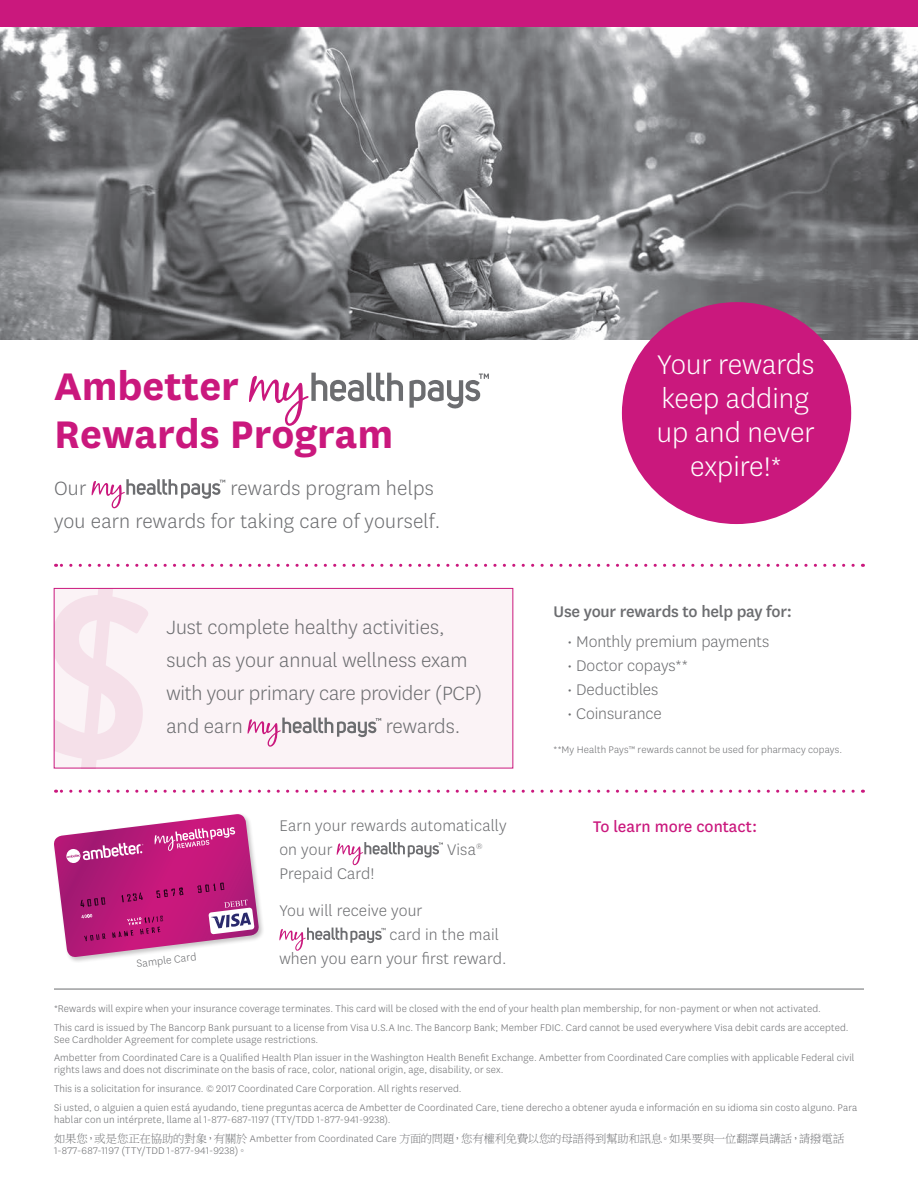
<style>
.page{position:relative;width:918px;height:1188px;background:#fff}
.page>*{position:absolute;margin:0;border:0;box-sizing:border-box;transform-origin:0 0}
.t1{font:700 45px/48px "Centene Sans";color:#ca187d}
.t2{font:300 31.5px/33.9px "Centene Sans";color:#fff;text-align:center}
.t3{font:300 22.5px/33px "Centene Sans";color:#6c6d70;text-align:right}
.t4{font:300 18px/24px "Centene Sans";letter-spacing:.005em;color:#6c6d70}
.t5{font:500 18px "Centene Sans";letter-spacing:-.015em;color:#6c6d70}
.t6{font:18px "Centene Sans";color:#ca187d}
.t7{font:300 12px "Centene Sans";color:#6c6d70}
.t8{font:300 11.25px/12px "Centene Sans";letter-spacing:.015em;color:#6c6d70}
.s1{font-family:"P Ming Li U";font-weight:400}
</style>
<div class="page">
<img style="left:0;top:27px;width:918px;height:312px">
<div style="left:0;top:0;width:918px;height:27px;background:#ca187d"></div>
<svg style="left:249px;top:373px;width:154px;height:53px"></svg>
<svg style="left:409px;top:374px;width:80px;height:35px"></svg>
<svg style="left:92px;top:479px;width:133px;height:29px"></svg>
<div style="left:622px;top:302px;width:229px;height:222px;background:#ca187d;border-radius:50%"></div>
<svg style="left:56px;top:564px;width:797px;height:3px"></svg>
<svg style="left:56px;top:790px;width:797px;height:3px"></svg>
<div style="left:54px;top:588px;width:459px;height:180px;background:#fbf3f6"></div>
<svg style="left:56px;top:590px;width:92px;height:176px"></svg>
<div style="left:54px;top:588px;width:459px;height:180px;border:1px solid #ca187d"></div>
<svg style="left:247px;top:718px;width:134px;height:29px"></svg>
<div style="left:53px;top:813px;width:212px;height:150px;background:#231f20;opacity:.25"></div>
<svg style="left:337px;top:842px;width:106px;height:23px"></svg>
<svg style="left:279px;top:928px;width:107px;height:23px"></svg>
<svg style="left:53px;top:814px;width:207px;height:144px"></svg>
<hr style="left:54px;top:989px;width:810px;height:1px;background:#6c6d70">
<h1 class="t1" style="left:54px;top:359px;width:341px">Ambetter<br>Rewards Program</h1>
<p class="t3" style="left:54px;top:471px;width:34px">Our</p>
<p class="t3" style="left:54px;top:471px;width:388px">rewards program helps<br>you earn rewards for taking care of yourself.</p>
<p class="t3" style="left:166px;top:610px;width:317px;text-align:left">Just complete healthy activities, such as your annual wellness exam with your primary care provider (PCP) and earn</p>
<p class="t3" style="left:386px;top:709px;width:76px">rewards.</p>
<p class="t4" style="left:279px;top:813px;width:229px">Earn your rewards automatically on your</p>
<p class="t4" style="left:447px;top:837px;width:37px">Visa<sup>®</sup></p>
<p class="t2" style="left:657px;top:346px;width:160px">Your rewards keep adding up and never expire!*</p>
<p class="t5" style="left:554px;top:599px;width:240px">Use your rewards to help pay for:</p>
<p class="t4" style="left:567px;top:629px;width:204px">• Monthly premium payments</p>
<p class="t4" style="left:567px;top:653px;width:122px">• Doctor copays**</p>
<p class="t4" style="left:567px;top:677px;width:93px">• Deductibles</p>
<p class="t4" style="left:567px;top:701px;width:96px">• Coinsurance</p>
<p class="t8" style="left:554px;top:744px;width:290px">**My Health Pays™ rewards cannot be used for pharmacy copays.</p>
<p class="t6" style="left:593px;top:814px;width:166px">To learn more contact:</p>
<p class="t4" style="left:279px;top:861px;width:97px">Prepaid Card!</p>
<p class="t4" style="left:279px;top:898px;width:145px">You will receive your</p>
<p class="t4" style="left:390px;top:922px;width:111px">card in the mail</p>
<p class="t4" style="left:279px;top:946px;width:229px">when you earn your first reward.</p>
<p class="t7" style="left:136px;top:956px;width:62px;rotate:-7deg">Sample Card</p>
<p class="t8" style="left:54px;top:1002px;width:768px">*Rewards will expire when your insurance coverage terminates. This card will be closed with the end of your health plan membership, for non-payment or when not activated.</p>
<p class="t8" style="left:54px;top:1021px;width:796px">This card is issued by The Bancorp Bank pursuant to a license from Visa U.S.A Inc. The Bancorp Bank; Member FDIC. Card cannot be used everywhere Visa debit cards are accepted.<br>See Cardholder Agreement for complete usage restrictions.</p>
<p class="t8" style="left:54px;top:1051px;width:802px">Ambetter from Coordinated Care is a Qualified Health Plan issuer in the Washington Health Benefit Exchange. Ambetter from Coordinated Care complies with applicable Federal civil rights laws and does not discriminate on the basis of race, color, national origin, age, disability, or sex.</p>
<p class="t8" style="left:54px;top:1082px;width:409px">This is a solicitation for insurance. © 2017 Coordinated Care Corporation. All rights reserved.</p>
<p class="t8" style="left:54px;top:1101px;width:805px">Si usted, o alguien a quien está ayudando, tiene preguntas acerca de Ambetter de Coordinated Care, tiene derecho a obtener ayuda e información en su idioma sin costo alguno. Para hablar con un intérprete, llame al 1-877-687-1197 (TTY/TDD 1-877-941-9238).</p>
<p class="t8" style="left:54px;top:1132px;width:792px"><span class="s1">如果您，或是您正在協助的對象，有關於</span> Ambetter from Coordinated Care <span class="s1">方面的問題，您有權利免費以您的母語得到幫助和訊息。如果要與一位翻譯員講話，請撥電話<br></span>1-877-687-1197 (TTY/TDD 1-877-941-9238)<span class="s1">。</span></p>
</div>
